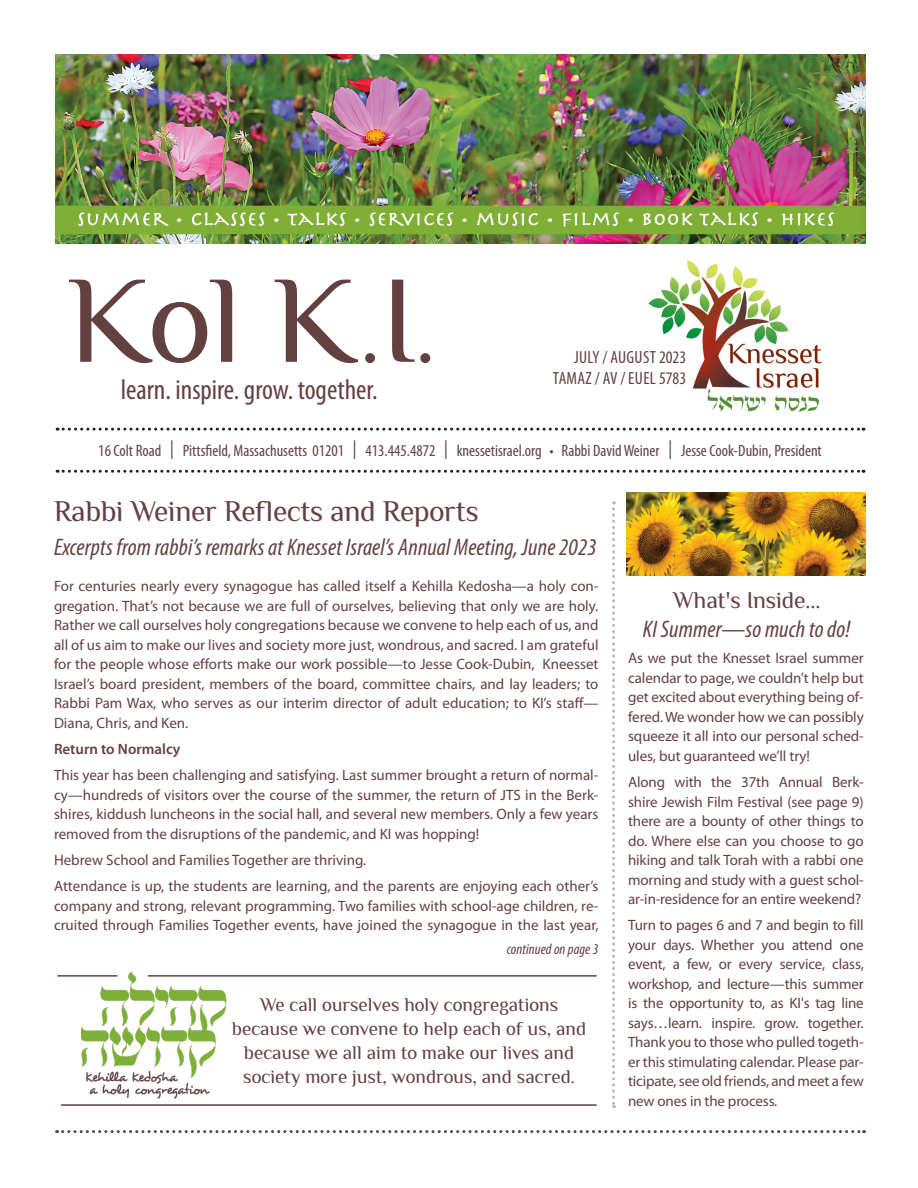
<style>
.page{position:relative;width:918px;height:1188px;background:#fff}
.page>*{position:absolute;margin:0;border:0;box-sizing:border-box;transform-origin:0 0}
.t1{font:124.65px "Philosopher";color:#644141}
.Article_Title_Color{font:30px "Philosopher";letter-spacing:-.01em;color:#644141}
.t2{font:condensed 28.5px "Myriad Pro";color:#644141}
.Article_Title_Black{font:italic condensed 24px "Myriad Pro";letter-spacing:.005em;color:#644141}
.Article_Title_Color-2{font:italic condensed 24px/28.8px "Myriad Pro";letter-spacing:.005em;color:#644141;text-align:center}
.Cover_Body_Copy_Colo{font:19.5px/24px "Philosopher";color:#644141;text-align:center}
.t3{font:condensed 17.7px/21.1px "Myriad Pro";letter-spacing:.015em;color:#644141;text-align:right}
.t4{font:condensed 16.5px "Myriad Pro";color:#644141}
.Cover_Body_Copy_Colo-2{font:15px/19.5px "Myriad Pro";color:#644141;text-align:justify}
.Continued_Black_End{font:italic condensed 15px "Myriad Pro";letter-spacing:.005em;color:#644141}
.Cover_Body_Copy_Colo-3{font:600 15px "Myriad Pro";color:#644141}
.s1{font-size:91.8px}
.s2{font-weight:300;font-size:27px}
.s3{font-family:"Philosopher";font-style:normal;font-stretch:normal}
</style>
<div class="page">
<svg style="left:57px;top:428px;width:807px;height:3px"></svg>
<svg style="left:57px;top:470px;width:807px;height:3px"></svg>
<img style="left:648px;top:260px;width:174px;height:153px">
<svg style="left:57px;top:1130px;width:808px;height:3px"></svg>
<svg style="left:612px;top:501px;width:3px;height:607px"></svg>
<hr style="left:61px;top:1104px;width:536px;height:2px;background:#644141">
<img style="left:81px;top:971px;width:146px;height:128px">
<hr style="left:57px;top:975px;width:61px;height:2px;background:#644141">
<hr style="left:148px;top:975px;width:449px;height:2px;background:#644141">
<img style="left:627px;top:493px;width:239px;height:82px">
<img style="left:56px;top:54px;width:810px;height:189px">
<h1 class="t1" style="left:68px;top:253px;width:369px">Kol K <span class="s1">.</span>I<span class="s1">.</span></h1>
<h3 class="t2" style="left:121px;top:372px;width:258px">learn. inspire. grow. together.</h3>
<p class="t3" style="left:553px;top:347px;width:135px">JULY / AUGUST 2023<br>TAMAZ / AV / EUEL 5783</p>
<p class="t4" style="left:98px;top:440px;width:725px">16 Colt Road <span class="s2">l</span> Pittsfield, Massachusetts 01201 <span class="s2">l</span> 413.445.4872 <span class="s2">l</span> knessetisrael.org • Rabbi David Weiner <span class="s2">l</span> Jesse Cook-Dubin, President</p>
<p class="Article_Title_Color" style="left:54px;top:495px;width:426px">Rabbi Weiner Reflects and Reports</p>
<p class="Article_Title_Black" style="left:54px;top:533px;width:544px">Excerpts from rabbi’s remarks at Knesset Israel’s Annual Meeting, June 2023</p>
<p class="Cover_Body_Copy_Colo-2" style="left:54px;top:576px;width:546px">For centuries nearly every synagogue has called itself a Kehilla Kedosha—a holy con&shy;gregation. That’s not because we are full of ourselves, believing that only we are holy.<br>Rather we call ourselves holy congregations because we convene to help each of us, and all of us aim to make our lives and society more just, wondrous, and sacred. I am grateful for the people whose efforts make our work possible—to Jesse Cook-Dubin, Kneesset Israel’s board president, members of the board, committee chairs, and lay leaders; to Rabbi Pam Wax, who serves as our interim director of adult education; to KI’s staff— Diana, Chris, and Ken.</p>
<p class="Cover_Body_Copy_Colo-3" style="left:54px;top:739px;width:128px">Return to Normalcy</p>
<p class="Cover_Body_Copy_Colo-2" style="left:54px;top:765px;width:546px">This year has been challenging and satisfying. Last summer brought a return of normal&shy;cy—hundreds of visitors over the course of the summer, the return of JTS in the Berk&shy;shires, kiddush luncheons in the social hall, and several new members. Only a few years removed from the disruptions of the pandemic, and KI was hopping!</p>
<p class="Cover_Body_Copy_Colo-2" style="left:54px;top:850px;width:314px">Hebrew School and Families Together are thriving.</p>
<p class="Cover_Body_Copy_Colo-2" style="left:54px;top:876px;width:546px">Attendance is up, the students are learning, and the parents are enjoying each other’s company and strong, relevant programming. Two families with school-age children, re&shy;cruited through Families Together events, have joined the synagogue in the last year,</p>
<p class="Continued_Black_End" style="left:507px;top:940px;width:93px">continued on page 3</p>
<p class="Cover_Body_Copy_Colo" style="left:232px;top:993px;width:356px">We call ourselves holy congregations because we convene to help each of us, and because we all aim to make our lives and society more just, wondrous, and sacred.</p>
<p class="Article_Title_Color-2" style="left:643px;top:585px;width:209px"><span class="s3">What's Inside…<br></span>KI Summer—so much to do!</p>
<p class="Cover_Body_Copy_Colo-2" style="left:628px;top:648px;width:237px">As we put the Knesset Israel summer calendar to page, we couldn’t help but get excited about everything being of&shy;fered. We wonder how we can possibly squeeze it all into our personal sched&shy;ules, but guaranteed we’ll try!</p>
<p class="Cover_Body_Copy_Colo-2" style="left:628px;top:772px;width:237px">Along with the 37th Annual Berk&shy;shire Jewish Film Festival (see page 9) there are a bounty of other things to do. Where else can you choose to go hiking and talk Torah with a rabbi one morning and study with a guest schol&shy;ar-in-residence for an entire weekend?</p>
<p class="Cover_Body_Copy_Colo-2" style="left:628px;top:915px;width:237px">Turn to pages 6 and 7 and begin to fill your days. Whether you attend one event, a few, or every service, class, workshop, and lecture—this summer is the opportunity to, as KI's tag line says…learn. inspire. grow. together.<br>Thank you to those who pulled togeth&shy;er this stimulating calendar. Please par&shy;ticipate, see old friends, and meet a few new ones in the process.</p>
</div>
